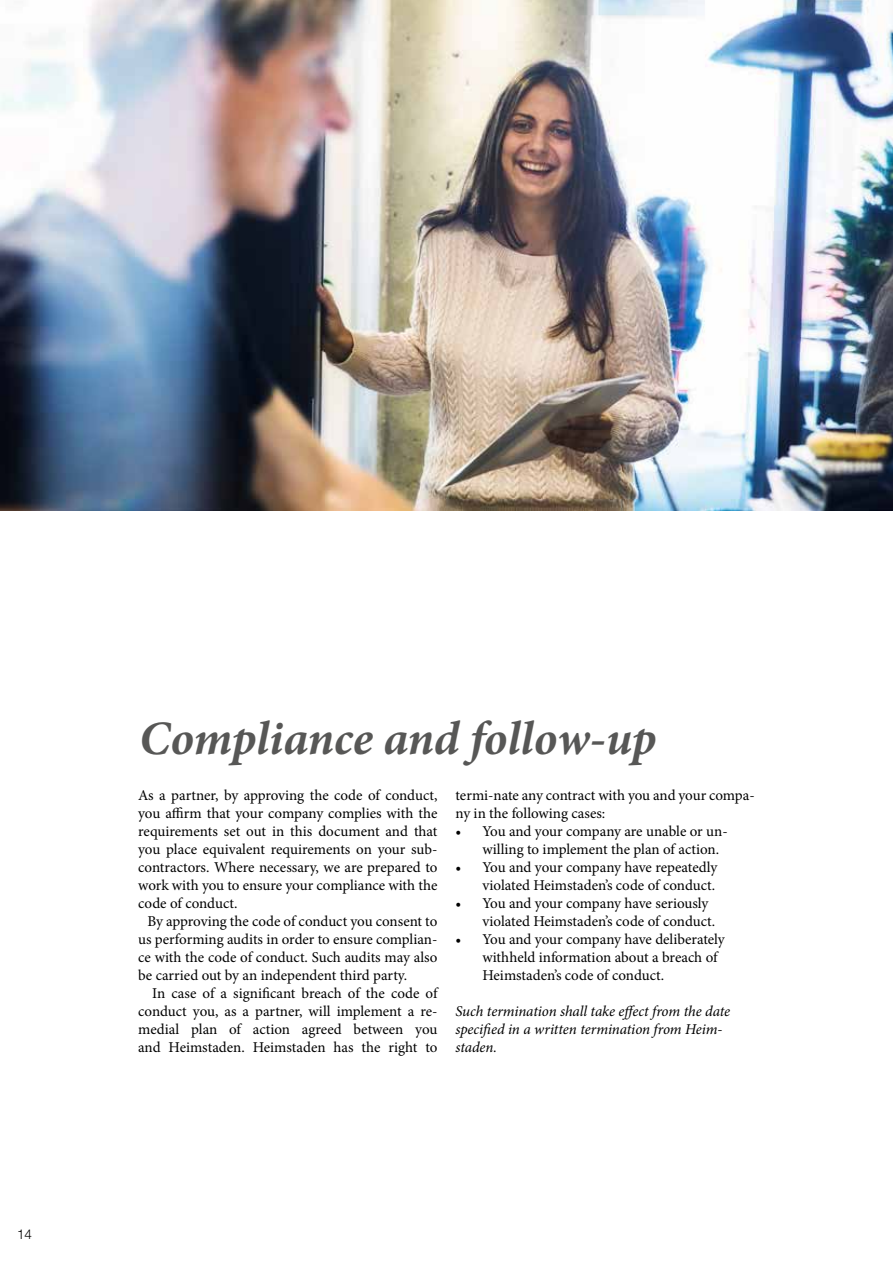
<style>
.page{position:relative;width:893px;height:1263px;background:#fff}
.page>*{position:absolute;margin:0;border:0;box-sizing:border-box;transform-origin:0 0}
.t1{font:italic 700 48px "Minion Pro";letter-spacing:-.005em;color:#575756}
.t2{font:15px/18px "Minion Pro";letter-spacing:-.005em;color:#000}
.t3{font:italic 15px/18px "Minion Pro";letter-spacing:-.01em;color:#000}
.t4{font:300 13.5px "Helvetica Neue LT Std";color:#000}
</style>
<div class="page">
<img style="left:0;top:0;width:893px;height:510px">
<p class="t4" style="left:17px;top:1225px;width:17px">14</p>
<h1 class="t1" style="left:139px;top:704px;width:519px">Compliance and follow-up</h1>
<p class="t2" style="left:138px;top:786px;width:301px;text-align:justify">As a partner, by approving the code of conduct, you affirm that your company complies with the requirements set out in this document and that you place equivalent requirements on your sub&shy;contractors. Where necessary, we are prepared to work with you to ensure your compliance with the code of conduct.</p>
<p class="t2" style="left:138px;top:912px;width:301px;text-align:justify;text-indent:9px">By approving the code of conduct you consent to us performing audits in order to ensure complian&shy;ce with the code of conduct. Such audits may also be carried out by an independent third party.</p>
<p class="t2" style="left:138px;top:984px;width:301px;text-align:justify;text-indent:14px">In case of a significant breach of the code of conduct you, as a partner, will implement a re&shy;medial plan of action agreed between you and Heimstaden. Heimstaden has the right to</p>
<p class="t2" style="left:455px;top:786px;width:301px">termi-nate any contract with you and your compa&shy;ny in the following cases:</p>
<p class="t2" style="left:482px;top:822px;width:247px;text-indent:-27px">• You and your company are unable or un&shy;willing to implement the plan of action.</p>
<p class="t2" style="left:455px;top:858px;width:263px;text-align:right">• You and your company have repeatedly violated Heimstaden’s code of conduct.</p>
<p class="t2" style="left:482px;top:894px;width:234px;text-indent:-27px">• You and your company have seriously violated Heimstaden’s code of conduct.</p>
<p class="t2" style="left:482px;top:930px;width:244px;text-indent:-27px">• You and your company have deliberately withheld information about a breach of<br>Heimstaden’s code of conduct.</p>
<p class="t3" style="left:455px;top:1002px;width:276px">Such termination shall take effect from the date specified in a written termination from Heim&shy;staden.</p>
</div>
